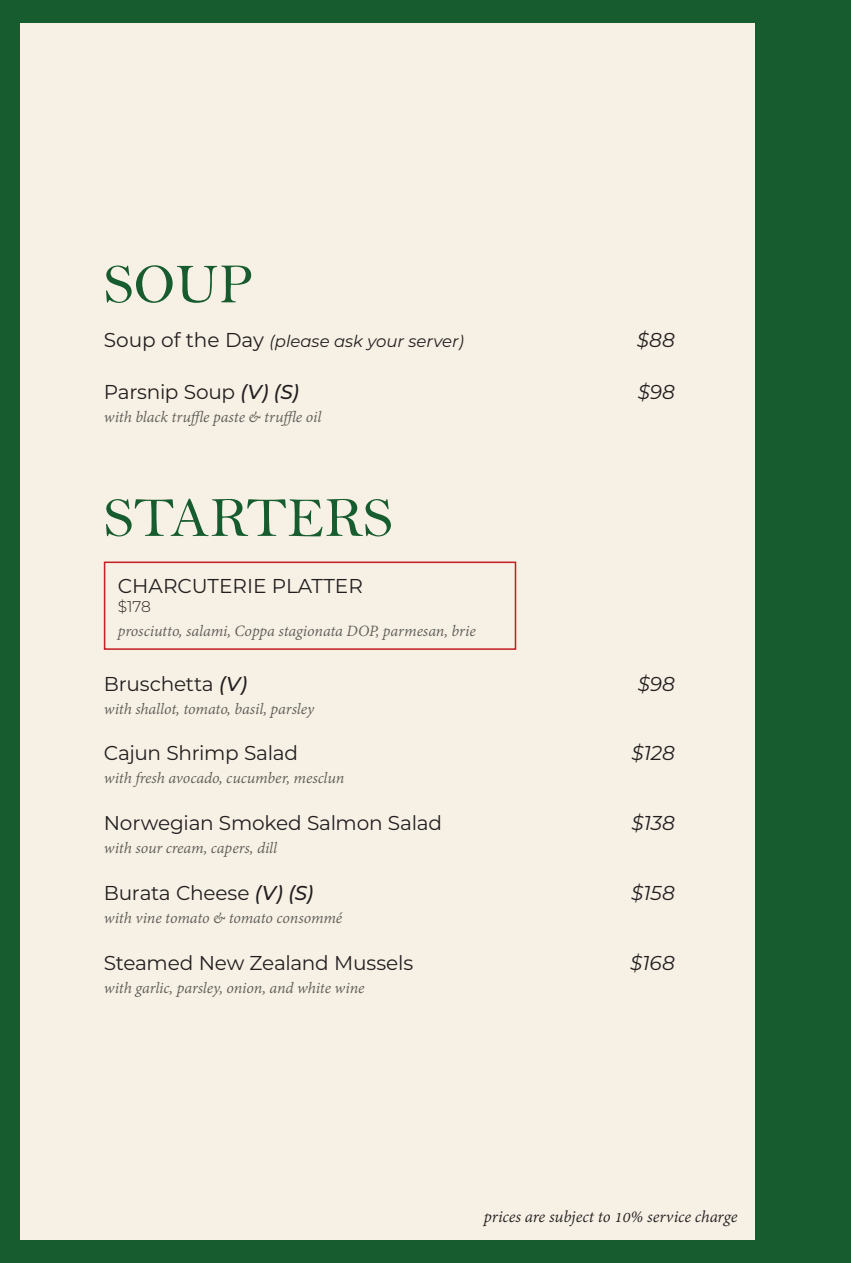
<style>
.page{position:relative;width:851px;height:1263px;background:#fff}
.page>*{position:absolute;margin:0;border:0;box-sizing:border-box;transform-origin:0 0}
.t1{font:57px "Bell";color:#175c2f}
.t2{font:20.1px "Montserrat";letter-spacing:-.01em;color:#231f20}
.t3{font:italic 20.1px "Montserrat";color:#231f20}
.t4{font:italic 18px "Adobe Devanagari";letter-spacing:-.005em;color:#231f20}
.t5{font:italic 17.1px "Adobe Devanagari";letter-spacing:-.01em;color:#5d5c57}
.t6{font:italic 16.5px "Montserrat";color:#231f20}
.t7{font:300 15.45px "Montserrat";color:#231f20}
.s1{font-style:normal;font-size:20.1px}
.s2{font-weight:500;font-style:italic}
</style>
<div class="page">
<div style="left:0;top:0;width:850px;height:1263px;background:#175c2f"></div>
<div style="left:20px;top:24px;width:734px;height:1215px;background:#f7f1e5"></div>
<div style="left:104px;top:561px;width:412px;height:89px;border:2px solid #c42026"></div>
<p class="t1" style="left:104px;top:250px;width:151px">SOUP</p>
<p class="t6" style="left:104px;top:330px;width:361px"><span class="s1">Soup of the Day</span> (please ask your server)</p>
<p class="t2" style="left:104px;top:378px;width:196px">Parsnip Soup <span class="s2">(V) (S)</span></p>
<p class="t3" style="left:637px;top:378px;width:39px">$98</p>
<p class="t3" style="left:636px;top:326px;width:40px">$88</p>
<p class="t5" style="left:104px;top:407px;width:219px">with black truffle paste &amp; truffle oil</p>
<p class="t1" style="left:104px;top:484px;width:290px">STARTERS</p>
<p class="t2" style="left:118px;top:572px;width:246px">CHARCUTERIE PLATTER</p>
<p class="t7" style="left:118px;top:596px;width:35px">$178</p>
<p class="t5" style="left:118px;top:621px;width:359px">prosciutto, salami, Coppa stagionata DOP, parmesan, brie</p>
<p class="t2" style="left:104px;top:670px;width:145px">Bruschetta <span class="s2">(V)</span></p>
<p class="t3" style="left:637px;top:670px;width:39px">$98</p>
<p class="t5" style="left:104px;top:699px;width:212px">with shallot, tomato, basil, parsley</p>
<p class="t2" style="left:104px;top:739px;width:196px">Cajun Shrimp Salad</p>
<p class="t3" style="left:631px;top:739px;width:45px">$128</p>
<p class="t5" style="left:104px;top:769px;width:242px">with fresh avocado, cucumber, mesclun</p>
<p class="t2" style="left:104px;top:809px;width:339px">Norwegian Smoked Salmon Salad</p>
<p class="t3" style="left:631px;top:809px;width:45px">$138</p>
<p class="t5" style="left:104px;top:838px;width:175px">with sour cream, capers, dill</p>
<p class="t2" style="left:104px;top:879px;width:211px">Burata Cheese <span class="s2">(V) (S)</span></p>
<p class="t3" style="left:631px;top:879px;width:45px">$158</p>
<p class="t5" style="left:104px;top:908px;width:240px">with vine tomato &amp; tomato consommé</p>
<p class="t2" style="left:104px;top:949px;width:311px">Steamed New Zealand Mussels</p>
<p class="t3" style="left:630px;top:949px;width:46px">$168</p>
<p class="t5" style="left:104px;top:978px;width:262px">with garlic, parsley, onion, and white wine</p>
<p class="t4" style="left:483px;top:1206px;width:255px">prices are subject to 10% service charge</p>
</div>
